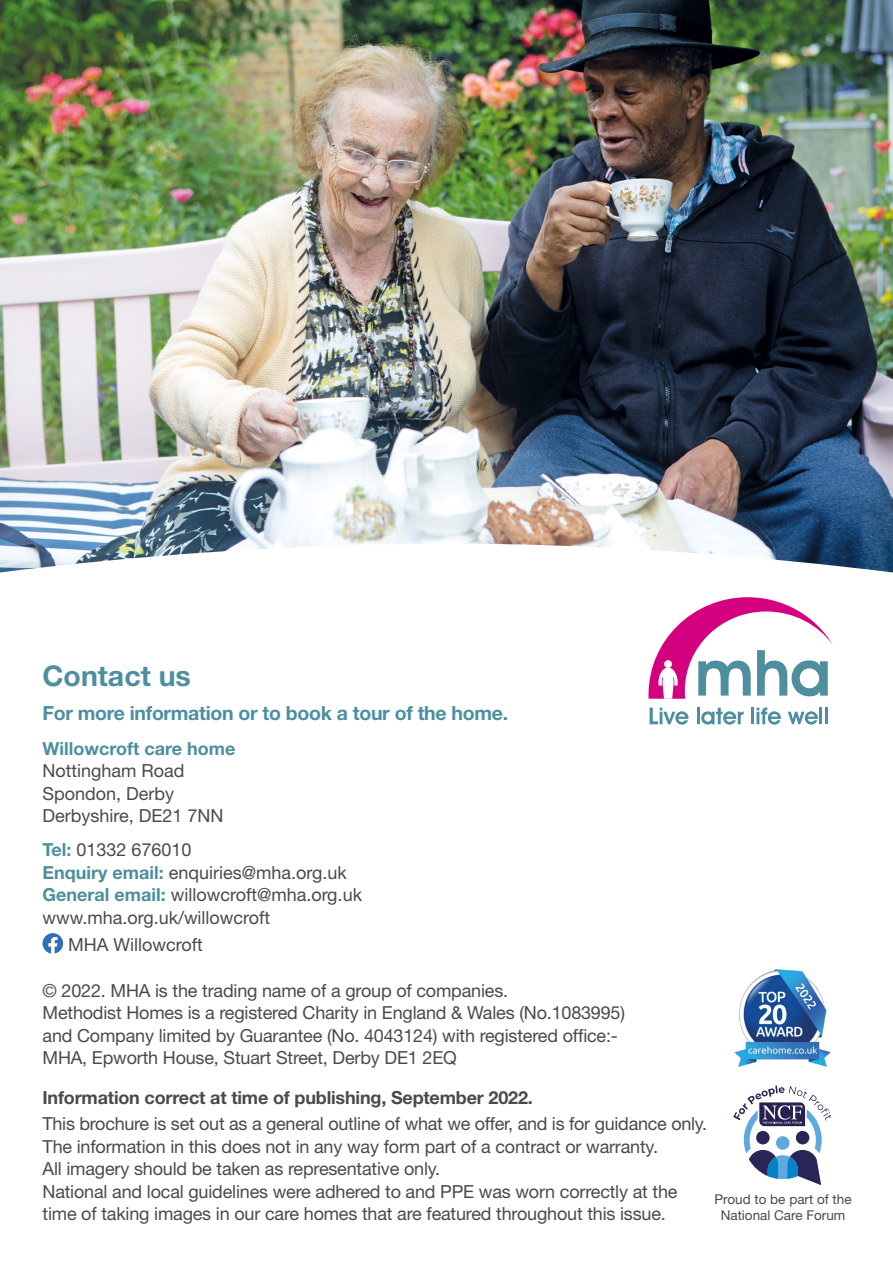
<style>
.page{position:relative;width:893px;height:1263px;background:#fff}
.page>*{position:absolute;margin:0;border:0;box-sizing:border-box;transform-origin:0 0}
.t1{font:700 28.5px "Helvetica Neue";color:#4d8f9f}
.t2{font:700 19.5px "Helvetica Neue";letter-spacing:-.015em;color:#4d8f9f}
.t3{font:18px/22.5px "Helvetica Neue";letter-spacing:-.01em;color:#4a4a49}
.t4{font:700 18px "Helvetica Neue";letter-spacing:-.01em;color:#4a4a49}
.t5{font:13.5px/16.5px "Helvetica Neue";color:#4a4a49;text-align:center}
.s1{font-weight:700;color:#4d8f9f}
</style>
<div class="page">
<svg style="left:43px;top:933px;width:20px;height:21px"></svg>
<svg style="left:650px;top:708px;width:38px;height:17px"></svg>
<hr style="left:697px;top:708px;width:3px;height:16px;background:#4d8f9f">
<svg style="left:701px;top:708px;width:43px;height:17px"></svg>
<hr style="left:751px;top:708px;width:3px;height:16px;background:#4d8f9f">
<svg style="left:756px;top:707px;width:25px;height:18px"></svg>
<svg style="left:788px;top:711px;width:30px;height:14px"></svg>
<hr style="left:819px;top:708px;width:3px;height:16px;background:#4d8f9f">
<hr style="left:825px;top:708px;width:3px;height:16px;background:#4d8f9f">
<svg style="left:648px;top:597px;width:185px;height:102px"></svg>
<img style="left:0;top:0;width:893px;height:572px">
<svg style="left:733px;top:1085px;width:98px;height:100px"></svg>
<img style="left:734px;top:970px;width:97px;height:97px">
<p class="t1" style="left:43px;top:658px;width:150px">Contact us</p>
<p class="t2" style="left:43px;top:701px;width:467px">For more information or to book a tour of the home.</p>
<p class="t3" style="left:43px;top:737px;width:194px"><span class="s1">Willowcroft care home<br></span>Nottingham Road<br>Spondon, Derby<br>Derbyshire, DE21 7NN</p>
<p class="t3" style="left:43px;top:838px;width:321px"><span class="s1">Tel:</span> 01332 676010<br><span class="s1">Enquiry email:</span> enquiries@mha.org.uk<br><span class="s1">General email:</span> willowcroft@mha.org.uk www.mha.org.uk/willowcroft</p>
<p class="t3" style="left:68px;top:933px;width:136px">MHA Willowcroft</p>
<p class="t3" style="left:43px;top:978px;width:467px">© 2022. MHA is the trading name of a group of companies.</p>
<p class="t3" style="left:43px;top:1001px;width:584px">Methodist Homes is a registered Charity in England &amp; Wales (No.1083995)</p>
<p class="t3" style="left:43px;top:1023px;width:577px">and Company limited by Guarantee (No. 4043124) with registered office:-</p>
<p class="t3" style="left:43px;top:1046px;width:416px">MHA, Epworth House, Stuart Street, Derby DE1 2EQ</p>
<p class="t4" style="left:43px;top:1086px;width:492px">Information correct at time of publishing, September 2022.</p>
<p class="t3" style="left:43px;top:1112px;width:666px">This brochure is set out as a general outline of what we offer, and is for guidance only.<br>The information in this does not in any way form part of a contract or warranty.<br>All imagery should be taken as representative only.</p>
<p class="t3" style="left:43px;top:1180px;width:636px">National and local guidelines were adhered to and PPE was worn correctly at the time of taking images in our care homes that are featured throughout this issue.</p>
<p class="t5" style="left:714px;top:1190px;width:139px">Proud to be part of the<br>National Care Forum</p>
</div>
